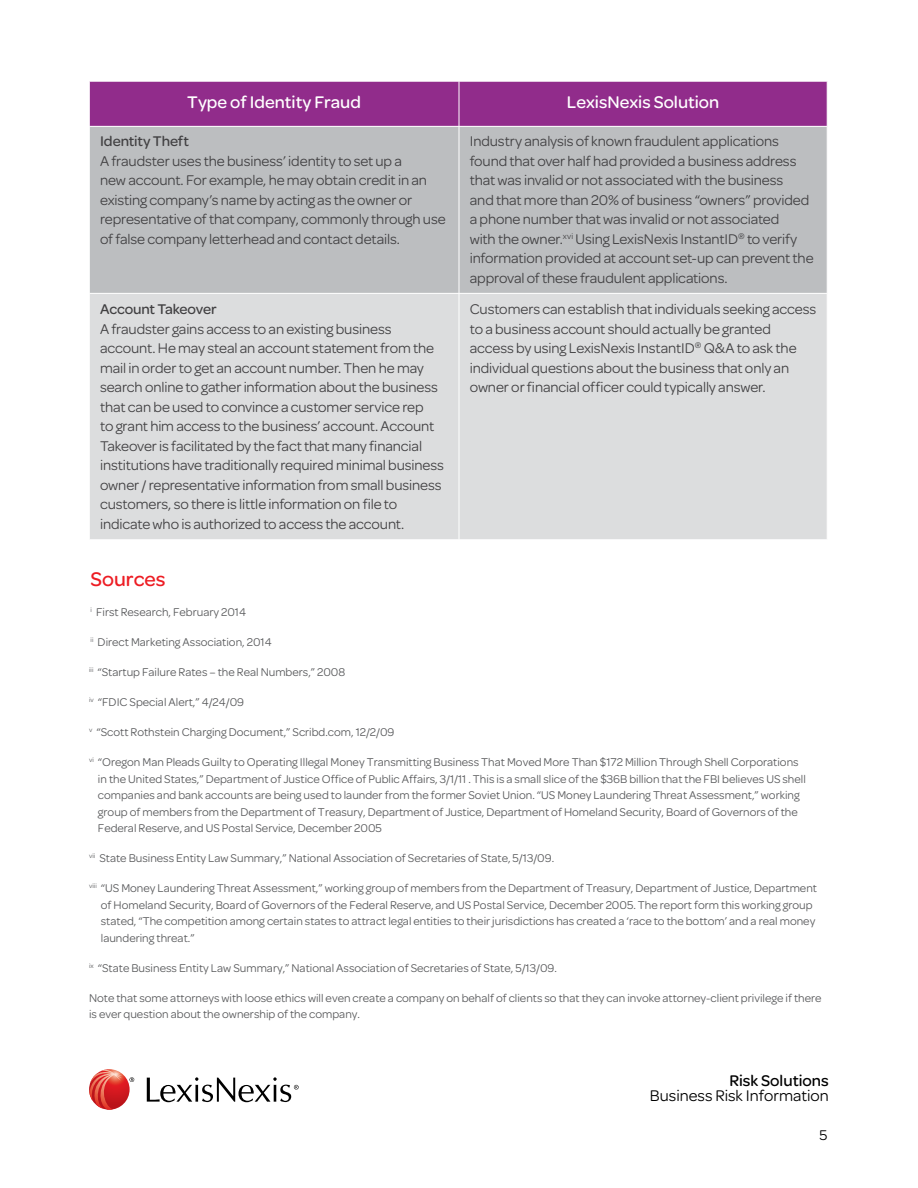
<style>
.page{position:relative;width:918px;height:1188px;background:#fff}
.page>*{position:absolute;margin:0;border:0;box-sizing:border-box;transform-origin:0 0}
.t1{font:500 21px "Omnes";color:#ed1d24}
.t2{font:500 18px "Omnes";color:#fff}
.t3{font:16.5px "Omnes";color:#000}
.t4{font:500 16.5px "Omnes";color:#000}
.t5{font:15px/19.5px "Omnes";letter-spacing:-.01em;color:#414042}
.t6{font:500 15px "Omnes";letter-spacing:-.005em;color:#414042}
.t7{font:15px "Omnes";color:#000}
.t8{font:12px/16.5px "Omnes";color:#58595b}
</style>
<div class="page">
<svg style="left:130px;top:1077px;width:4px;height:5px"></svg>
<svg style="left:147px;top:1077px;width:152px;height:25px"></svg>
<svg style="left:89px;top:1069px;width:41px;height:41px"></svg>
<svg style="left:89px;top:1070px;width:33px;height:40px"></svg>
<div style="left:90px;top:82px;width:737px;height:44px;background:#912c8b"></div>
<div style="left:90px;top:127px;width:737px;height:166px;background:#bcbec0"></div>
<div style="left:90px;top:294px;width:737px;height:245px;background:#dcddde"></div>
<hr style="left:459px;top:81px;width:1px;height:45px;background:#fff">
<hr style="left:459px;top:127px;width:1px;height:166px;background:#fff">
<hr style="left:459px;top:294px;width:1px;height:245px;background:#fff">
<h2 class="t2" style="left:187px;top:92px;width:175px">Type of Identity Fraud</h2>
<h2 class="t2" style="left:567px;top:92px;width:154px">LexisNexis Solution</h2>
<p class="t6" style="left:100px;top:133px;width:90px">Identity Theft</p>
<p class="t5" style="left:100px;top:151px;width:347px">A fraudster uses the business’ identity to set up a<br>new account. For example, he may obtain credit in an existing company’s name by acting as the owner or representative of that company, commonly through use of false company letterhead and contact details.</p>
<p class="t5" style="left:470px;top:131px;width:345px">Industry analysis of known fraudulent applications found that over half had provided a business address that was invalid or not associated with the business<br>and that more than 20% of business “owners” provided a phone number that was invalid or not associated<br>with the owner.<sup>xvi</sup> Using LexisNexis InstantID<sup>®</sup> to verify information provided at account set-up can prevent the approval of these fraudulent applications.</p>
<p class="t6" style="left:100px;top:301px;width:118px">Account Takeover</p>
<p class="t5" style="left:100px;top:319px;width:345px">A fraudster gains access to an existing business account. He may steal an account statement from the mail in order to get an account number. Then he may search online to gather information about the business that can be used to convince a customer service rep<br>to grant him access to the business’ account. Account Takeover is facilitated by the fact that many financial institutions have traditionally required minimal business owner / representative information from small business customers, so there is little information on file to indicate who is authorized to access the account.</p>
<p class="t5" style="left:470px;top:300px;width:348px">Customers can establish that individuals seeking access to a business account should actually be granted access by using LexisNexis InstantID<sup>®</sup> Q&amp;A to ask the individual questions about the business that only an owner or financial officer could typically answer.</p>
<h1 class="t1" style="left:91px;top:568px;width:77px">Sources</h1>
<p class="t8" style="left:91px;top:604px;width:157px"><sup>i</sup> First Research, February 2014</p>
<p class="t8" style="left:91px;top:634px;width:183px"><sup>ii</sup> Direct Marketing Association, 2014</p>
<p class="t8" style="left:89px;top:664px;width:258px"><sup>iii</sup> “Startup Failure Rates – the Real Numbers,” 2008</p>
<p class="t8" style="left:89px;top:694px;width:157px"><sup>iv</sup> “FDIC Special Alert,” 4/24/09</p>
<p class="t8" style="left:89px;top:724px;width:307px"><sup>v</sup> “Scott Rothstein Charging Document,” Scribd.com, 12/2/09</p>
<p class="t8" style="left:98px;top:754px;width:709px;text-indent:-9px"><sup>vi</sup> “Oregon Man Pleads Guilty to Operating Illegal Money Transmitting Business That Moved More Than $172 Million Through Shell Corporations in the United States,” Department of Justice Office of Public Affairs, 3/1/11 . This is a small slice of the $36B billion that the FBI believes US shell companies and bank accounts are being used to launder from the former Soviet Union. “US Money Laundering Threat Assessment,” working group of members from the Department of Treasury, Department of Justice, Department of Homeland Security, Board of Governors of the Federal Reserve, and US Postal Service, December 2005</p>
<p class="t8" style="left:89px;top:850px;width:467px"><sup>vii</sup> State Business Entity Law Summary,” National Association of Secretaries of State, 5/13/09.</p>
<p class="t8" style="left:101px;top:880px;width:718px;text-indent:-12px"><sup>viii</sup> “US Money Laundering Threat Assessment,” working group of members from the Department of Treasury, Department of Justice, Department of Homeland Security, Board of Governors of the Federal Reserve, and US Postal Service, December 2005. The report form this working group stated, “The competition among certain states to attract legal entities to their jurisdictions has created a ‘race to the bottom’ and a real money laundering threat.”</p>
<p class="t8" style="left:89px;top:960px;width:469px"><sup>ix</sup> “State Business Entity Law Summary,” National Association of Secretaries of State, 5/13/09.</p>
<p class="t8" style="left:89px;top:990px;width:734px">Note that some attorneys with loose ethics will even create a company on behalf of clients so that they can invoke attorney-client privilege if there is ever question about the ownership of the company.</p>
<h3 class="t4" style="left:729px;top:1071px;width:101px">Risk Solutions</h3>
<h3 class="t3" style="left:650px;top:1086px;width:180px">Business Risk Information</h3>
<p class="t7" style="left:819px;top:1126px;width:9px">5</p>
</div>
